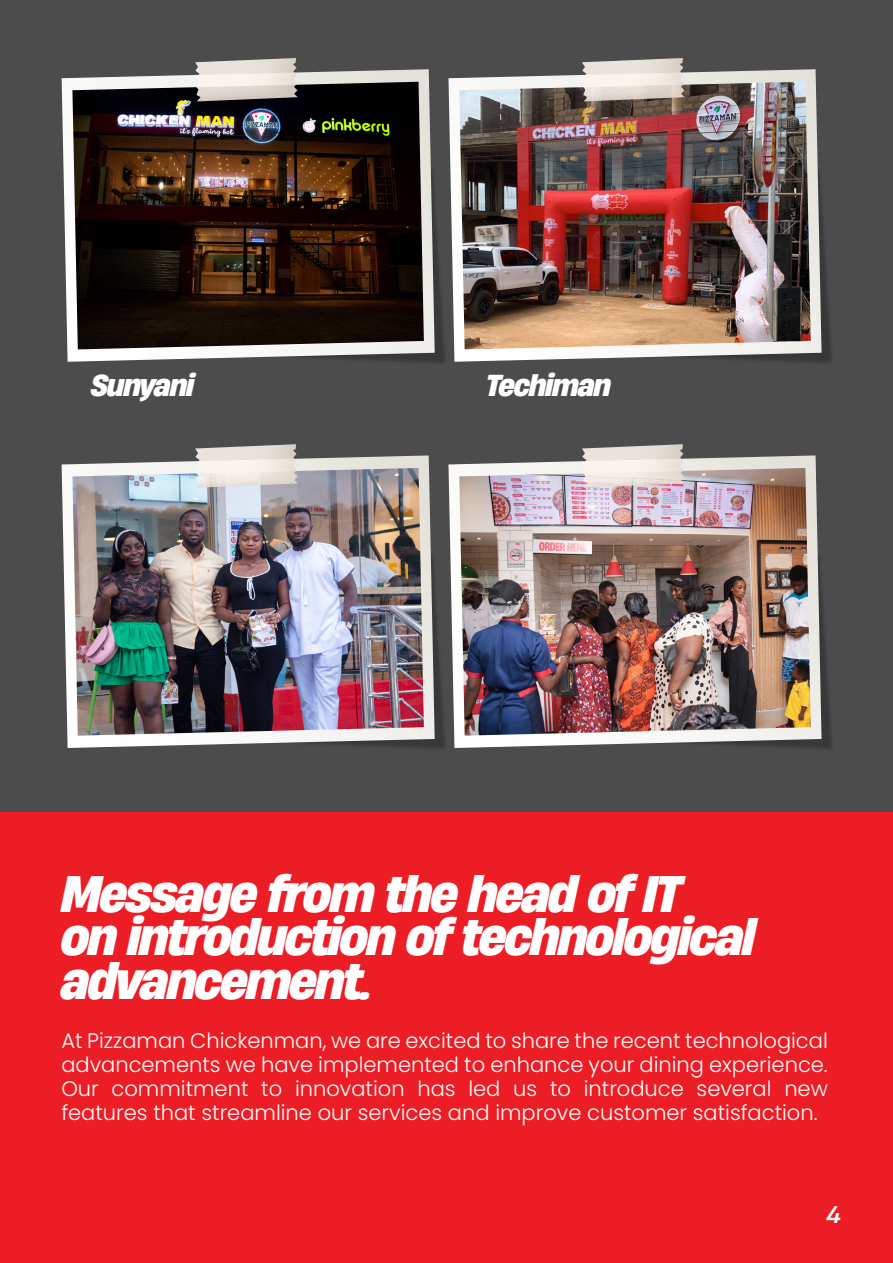
<style>
.page{position:relative;width:893px;height:1263px;background:#fff}
.page>*{position:absolute;margin:0;border:0;box-sizing:border-box;transform-origin:0 0}
.t1{font:italic 700 48.3px/43.8px "Heading Now 66";letter-spacing:-.05em;color:#fff}
.t2{font:italic 700 28.5px "Heading Now 66";letter-spacing:-.05em;color:#fff}
.t3{font:italic 22.5px "Heading Now 74";color:#fff}
.t4{font:300 21px/24px "Poppins";color:#fff;text-align:justify}
</style>
<div class="page">
<div style="left:0;top:0;width:893px;height:892px;background:#4c4c4c"></div>
<div style="left:0;top:812px;width:893px;height:451px;background:#ed1d25"></div>
<svg style="left:62px;top:69px;width:373px;height:293px"></svg>
<img style="left:821px;top:204px;width:11px;height:159px">
<svg style="left:448px;top:69px;width:373px;height:293px"></svg>
<svg style="left:62px;top:455px;width:373px;height:293px"></svg>
<img style="left:821px;top:590px;width:11px;height:158px">
<svg style="left:448px;top:455px;width:373px;height:293px"></svg>
<img style="left:72px;top:82px;width:352px;height:267px">
<svg style="left:195px;top:58px;width:103px;height:43px;background:#cfc9c4"></svg>
<img style="left:72px;top:468px;width:352px;height:268px">
<svg style="left:195px;top:444px;width:103px;height:44px;background:#ddd8d3"></svg>
<img style="left:459px;top:468px;width:352px;height:268px">
<svg style="left:582px;top:444px;width:103px;height:44px;background:#dfd7d3"></svg>
<img style="left:459px;top:82px;width:352px;height:267px">
<svg style="left:582px;top:58px;width:103px;height:43px;background:#d6cfc8"></svg>
<h2 class="t2" style="left:91px;top:363px;width:105px">Sunyani</h2>
<h2 class="t2" style="left:486px;top:363px;width:127px">Techiman</h2>
<h1 class="t1" style="left:61px;top:870px;width:696px">Message from the head of IT<br>on introduction of technological advancement.</h1>
<p class="t4" style="left:61px;top:1029px;width:768px">At Pizzaman Chickenman, we are excited to share the recent technological advancements we have implemented to enhance your dining experience.<br>Our commitment to innovation has led us to introduce several new features that streamline our services and improve customer satisfaction.</p>
<p class="t3" style="left:827px;top:1198px;width:17px">4</p>
</div>
